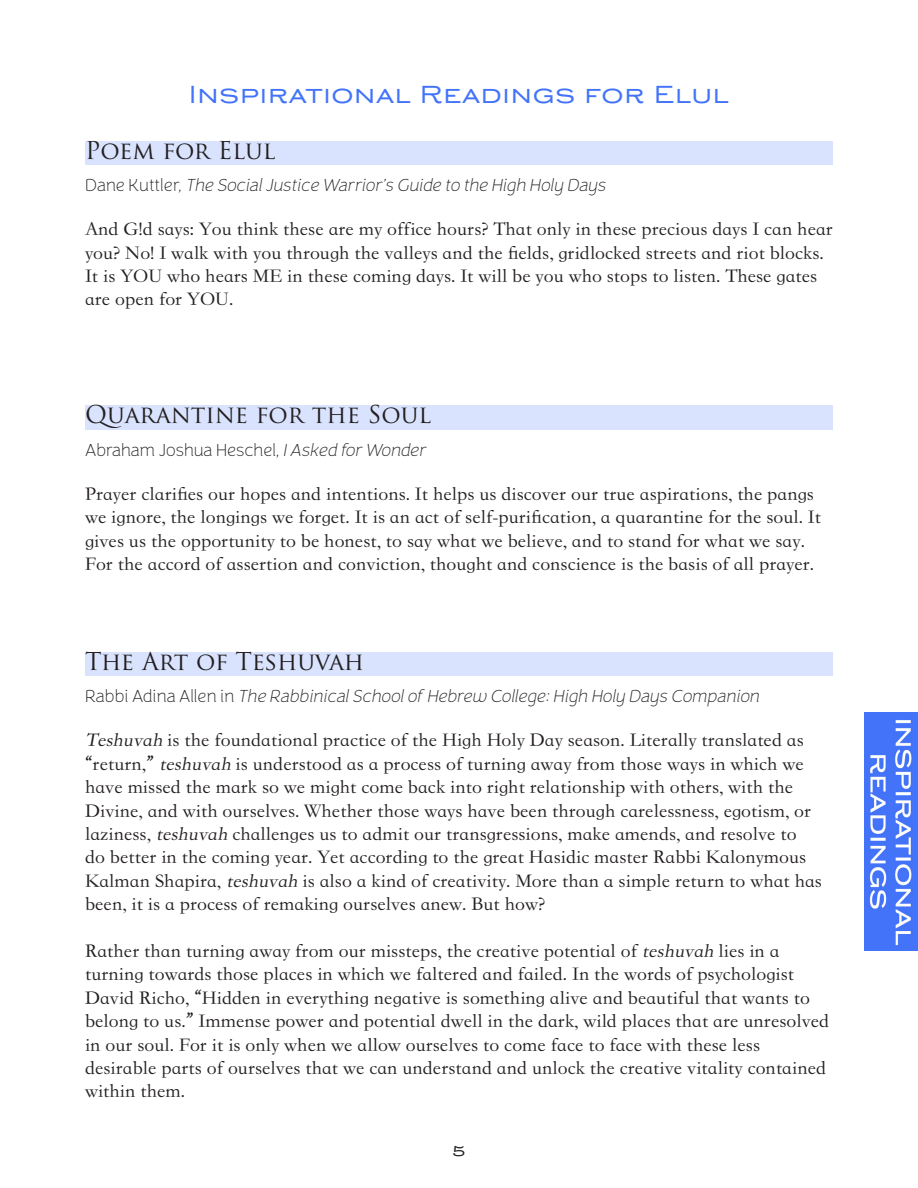
<style>
.page{position:relative;width:918px;height:1188px;background:#fff}
.page>*{position:absolute;margin:0;border:0;box-sizing:border-box;transform-origin:0 0}
.Heading_2a{font:24px "Wedding Gothic ATF";color:#4273f9}
.text{font:24px "Trajan Pro";letter-spacing:-.005em;color:#231f20}
.Reading_Title{font:24px "Trajan Pro";color:#231f20}
.text-2{font:19.5px/23.4px "ST Songti SC Regular";color:#231f20}
.Reading_-_Author_and{font:italic 100 18px "Congenial";color:#231f20}
.Reading_-_Author_and-2{font:100 18px "Congenial";color:#231f20}
.t1{font:15px "Wedding Gothic ATF";color:#231f20}
.s1{font-style:normal}
.s2{font-style:italic}
</style>
<div class="page">
<div style="left:85px;top:141px;width:748px;height:24px;background:#d9e3fe"></div>
<div style="left:85px;top:405px;width:748px;height:24px;background:#d9e3fe"></div>
<div style="left:85px;top:652px;width:748px;height:24px;background:#d9e3fe"></div>
<img style="left:864px;top:713px;width:54px;height:237px">
<p class="Heading_2a" style="left:189px;top:78px;width:542px">Inspirational Readings for Elul</p>
<p class="text" style="left:85px;top:135px;width:192px">Poem for Elul</p>
<p class="Reading_-_Author_and" style="left:85px;top:175px;width:526px"><span class="s1">D a n e K u t t l e r,</span> The SocialJustice Warrior’s Guide to the High Holy Days</p>
<p class="text-2" style="left:85px;top:218px;width:749px">And G!d says: You think these are my office hours? That only in these precious days I can hear you? No! I walk with you through the valleys and the fields, gridlocked streets and riot blocks.<br>It is YOU who hears ME in these coming days. It will be you who stops to listen. These gates are open for YOU.</p>
<p class="Reading_Title" style="left:85px;top:399px;width:348px">Quarantine for the Soul</p>
<p class="Reading_-_Author_and-2" style="left:85px;top:440px;width:346px">Abraham Joshua Heschel, <span class="s2">IAsked for Wonder</span></p>
<p class="text-2" style="left:85px;top:482px;width:738px">Prayer clarifies our hopes and intentions. It helps us discover our true aspirations, the pangs we ignore, the longings we forget. It is an act of self-purification, a quarantine for the soul. It gives us the opportunity to be honest, to say what we believe, and to stand for what we say.<br>For the accord of assertion and conviction, thought and conscience is the basis of all prayer.</p>
<p class="text" style="left:85px;top:646px;width:281px">The Art of Teshuvah</p>
<p class="Reading_-_Author_and" style="left:85px;top:686px;width:679px"><span class="s1">R a b b i A d i n a A l l e n i n</span> The RabbinicalSchoolof Hebrew College:High Holy Days Companion</p>
<p class="text-2" style="left:85px;top:729px;width:739px"><span class="s2">Teshuvah</span>is the foundational practice of the High Holy Day season. Literally translated as “return,” <span class="s2">teshuvah</span>is understood as a process of turning away from those ways in which we have missed the mark so we might come back into right relationship with others, with the Divine, and with ourselves. Whether those ways have been through carelessness, egotism, or laziness, <span class="s2">teshuvah</span>challenges us to admit our transgressions, make amends, and resolve to<br>do better in the coming year. Yet according to the great Hasidic master Rabbi Kalonymous Kalman Shapira, <span class="s2">teshuvah</span>is also a kind of creativity. More than a simple return to what has been, it is a process of remaking ourselves anew. But how?</p>
<p class="text-2" style="left:85px;top:940px;width:746px">Rather than turning away from our missteps, the creative potential of <span class="s2">teshuvah</span>lies in a turning towards those places in which we faltered and failed. In the words of psychologist David Richo, “Hidden in everything negative is something alive and beautiful that wants to belong to us.” Immense power and potential dwell in the dark, wild places that are unresolved in our soul. For it is only when we allow ourselves to come face to face with these less desirable parts of ourselves that we can understand and unlock the creative vitality contained within them.</p>
<p class="t1" style="left:452px;top:1141px;width:15px">5</p>
</div>
